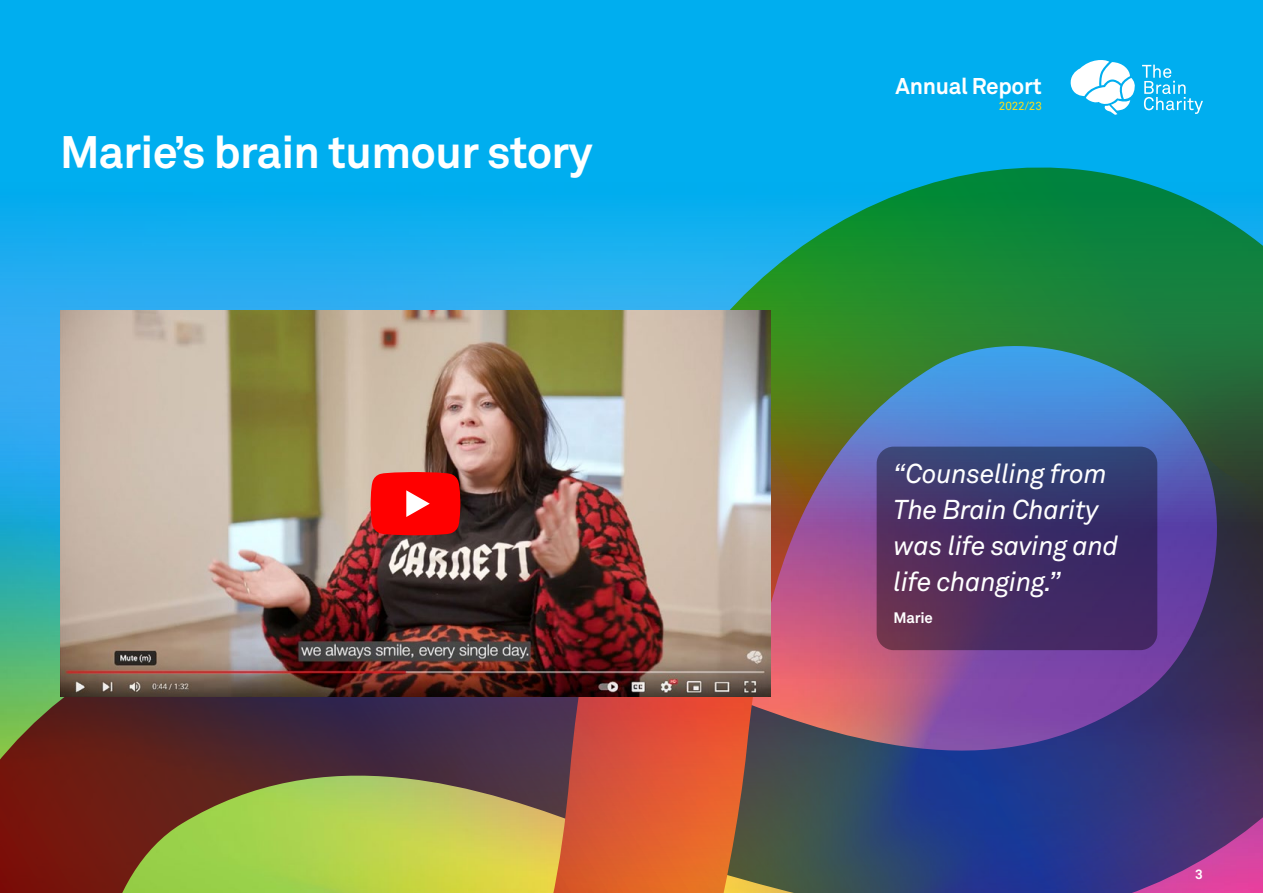
<style>
.page{position:relative;width:1263px;height:893px;background:#fff}
.page>*{position:absolute;margin:0;border:0;box-sizing:border-box;transform-origin:0 0}
.t1{font:700 45px "Akkurat";letter-spacing:-.015em;color:#fff}
.t2{font:italic 27px/36px "Akkurat";letter-spacing:-.015em;color:#fff}
.t3{font:700 22.5px "Akkurat";letter-spacing:-.015em;color:#fff}
.t4{font:700 15px "Akkurat";letter-spacing:-.015em;color:#fff}
.t5{font:700 13.5px "Akkurat";color:#fff}
.t6{font:11.7px "Akkurat";letter-spacing:-.015em;color:#ffde17}
</style>
<div class="page">
<div style="left:0;top:0;width:1263px;height:679px;background:#00aeef"></div>
<svg style="left:1070px;top:60px;width:65px;height:25px"></svg>
<svg style="left:1142px;top:65px;width:43px;height:20px"></svg>
<img style="left:0;top:85px;width:1263px;height:808px">
<svg style="left:877px;top:447px;width:280px;height:203px;background:#433066"></svg>
<img style="left:60px;top:310px;width:711px;height:387px">
<svg style="left:371px;top:472px;width:89px;height:63px;background:#f81212"></svg>
<h1 class="t1" style="left:60px;top:123px;width:534px">Marie’s brain tumour story</h1>
<p class="t3" style="left:896px;top:72px;width:148px">Annual Report</p>
<p class="t6" style="left:999px;top:99px;width:44px">2022/23</p>
<p class="t2" style="left:894px;top:456px;width:226px">“Counselling from<br>The Brain Charity was life saving and life changing.”</p>
<p class="t4" style="left:894px;top:608px;width:41px">Marie</p>
<p class="t5" style="left:1195px;top:866px;width:9px">3</p>
</div>
